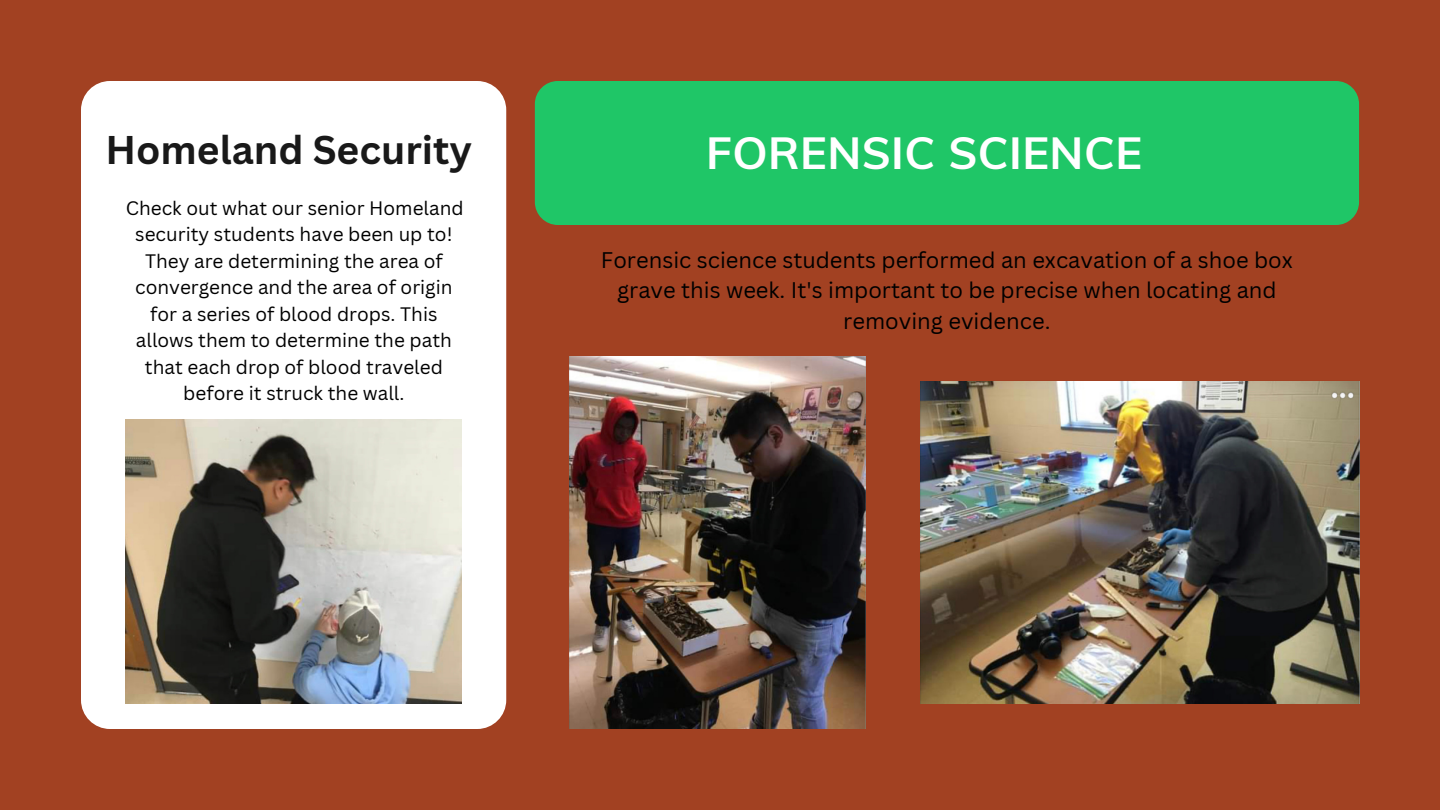
<style>
.page{position:relative;width:1440px;height:810px;background:#a24122}
.page>*{position:absolute;margin:0;border:0;box-sizing:border-box;transform-origin:0 0}
.t1{font:700 45px "Muli";letter-spacing:.01em;color:#fff}
.t2{font:700 39px "Canva Sans";color:#191919}
.t3{font:22px/30.8px "Canva Sans";color:#000;text-align:center}
.t4{font:19px/26.5px "Canva Sans";color:#000;text-align:center}
</style>
<div class="page">
<div style="left:535px;top:81px;width:824px;height:144px;background:#1fc667;border-radius:23px"></div>
<div style="left:81px;top:81px;width:425px;height:648px;background:#fff;border-radius:29px"></div>
<img style="left:920px;top:382px;width:439px;height:322px">
<img style="left:570px;top:356px;width:296px;height:373px">
<img style="left:126px;top:419px;width:335px;height:285px">
<h2 class="t2" style="left:105px;top:122px;width:368px">Homeland Security</h2>
<h1 class="t1" style="left:706px;top:124px;width:437px">FORENSIC SCIENCE</h1>
<p class="t4" style="left:126px;top:194px;width:339px">Check out what our senior Homeland security students have been up to!<br>They are determining the area of convergence and the area of origin for a series of blood drops. This allows them to determine the path that each drop of blood traveled before it struck the wall.</p>
<p class="t3" style="left:601px;top:244px;width:693px">Forensic science students performed an excavation of a shoe box grave this week. It's important to be precise when locating and removing evidence.</p>
</div>
